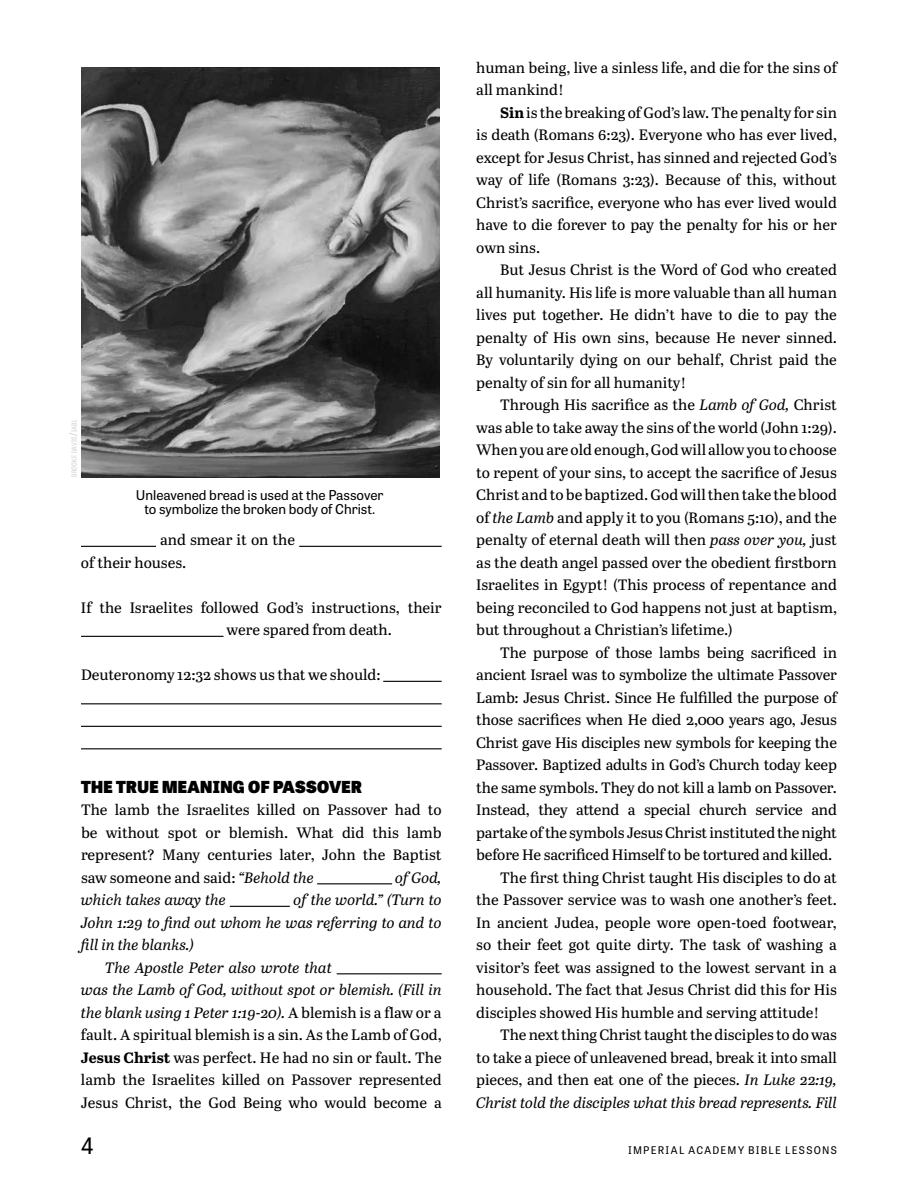
<style>
.page{position:relative;width:918px;height:1188px;background:#fff}
.page>*{position:absolute;margin:0;border:0;box-sizing:border-box;transform-origin:0 0}
.t1{font:22.5px "Tablet Gothic";color:#000}
.t2{font:800 16.5px "Tablet Gothic";letter-spacing:.02em;color:#000}
.t3{font:15px/22.5px "Abril Text";letter-spacing:-.01em;color:#000;text-align:justify}
.t4{font:italic 15px "Abril Text";letter-spacing:-.01em;color:#000}
.t5{font:13.5px/13.5px "Tablet Gothic";color:#000;text-align:center}
.t6{font:10.5px "Tablet Gothic";letter-spacing:.12em;color:#000}
.t7{font:7.05px "Tablet Gothic Condensed";letter-spacing:.03em;color:#d1d3d4;scale:1.04 1}
.s1{font-size:10.05px}
.s2{font-style:italic}
.s3{font-style:normal}
.s4{font-weight:700}
</style>
<div class="page">
<hr style="left:81px;top:546px;width:75px;height:1px;background:#000">
<hr style="left:299px;top:546px;width:143px;height:1px;background:#000">
<hr style="left:81px;top:636px;width:143px;height:1px;background:#000">
<hr style="left:383px;top:681px;width:59px;height:1px;background:#000">
<hr style="left:81px;top:703px;width:361px;height:1px;background:#000">
<hr style="left:81px;top:726px;width:361px;height:1px;background:#000">
<hr style="left:81px;top:748px;width:361px;height:1px;background:#000">
<hr style="left:317px;top:883px;width:75px;height:1px;background:#000">
<hr style="left:230px;top:906px;width:60px;height:1px;background:#000">
<hr style="left:337px;top:973px;width:105px;height:1px;background:#000">
<img style="left:81px;top:68px;width:358px;height:410px">
<p class="t7" style="left:70px;top:477px;width:57px;rotate:-90deg">brooke davis<span class="s1">/</span>iabl</p>
<p class="t5" style="left:136px;top:488px;width:249px">Unleavened bread is used at the Passover to symbolize the broken body of Christ.</p>
<p class="t3" style="left:81px;top:528px;width:216px;text-indent:79px">and smear it on the of their houses.</p>
<p class="t3" style="left:227px;top:596px;width:217px;text-indent:-146px">If the Israelites followed God’s instructions, their were spared from death.</p>
<p class="t3" style="left:81px;top:663px;width:301px">Deuteronomy 12:32 shows us that we should:</p>
<p class="t2" style="left:81px;top:774px;width:282px">THE TRUE MEANING OF PASSOVER</p>
<p class="t3" style="left:81px;top:798px;width:362px">The lamb the Israelites killed on Passover had to be without spot or blemish. What did this lamb represent? Many centuries later, John the Baptist saw someone and said: <span class="s2">“Behold the</span></p>
<p class="t4" style="left:395px;top:867px;width:48px">of God,</p>
<p class="t4" style="left:81px;top:889px;width:147px">which takes away the</p>
<p class="t4" style="left:294px;top:889px;width:150px">of the world.” (Turn to</p>
<p class="t4" style="left:81px;top:912px;width:362px">John 1:29 to find out whom he was referring to and to</p>
<p class="t4" style="left:81px;top:934px;width:115px">fill in the blanks.)</p>
<p class="t4" style="left:105px;top:957px;width:228px">The Apostle Peter also wrote that</p>
<p class="t4" style="left:81px;top:979px;width:362px">was the Lamb of God, without spot or blemish. (Fill in</p>
<p class="t4" style="left:81px;top:1002px;width:362px">the blank using 1 Peter 1:19-20). <span class="s3">A blemish is a flaw or a</span></p>
<p class="t3" style="left:81px;top:1023px;width:362px">fault. A spiritual blemish is a sin. As the Lamb of God,</p>
<p class="t3" style="left:81px;top:1046px;width:362px"><span class="s4">Jesus Christ</span> was perfect. He had no sin or fault. The</p>
<p class="t3" style="left:81px;top:1068px;width:362px">lamb the Israelites killed on Passover represented</p>
<p class="t3" style="left:81px;top:1091px;width:362px">Jesus Christ, the God Being who would become a</p>
<p class="t3" style="left:476px;top:56px;width:362px">human being, live a sinless life, and die for the sins of all mankind!</p>
<p class="t3" style="left:476px;top:101px;width:362px;text-indent:24px"><span class="s4">Sin</span> is the breaking of God’s law. The penalty for sin is death (Romans 6:23). Everyone who has ever lived, except for Jesus Christ, has sinned and rejected God’s way of life (Romans 3:23). Because of this, without Christ’s sacrifice, everyone who has ever lived would have to die forever to pay the penalty for his or her own sins.</p>
<p class="t3" style="left:476px;top:258px;width:362px;text-indent:24px">But Jesus Christ is the Word of God who created all humanity. His life is more valuable than all human lives put together. He didn’t have to die to pay the penalty of His own sins, because He never sinned.<br>By voluntarily dying on our behalf, Christ paid the penalty of sin for all humanity!</p>
<p class="t3" style="left:476px;top:393px;width:362px;text-indent:24px">Through His sacrifice as the <span class="s2">Lamb of God,</span> Christ was able to take away the sins of the world (John 1:29).<br>When you are old enough, God will allow you to choose to repent of your sins, to accept the sacrifice of Jesus Christ and to be baptized. God will then take the blood of <span class="s2">the Lamb</span> and apply it to you (Romans 5:10), and the penalty of eternal death will then <span class="s2">pass over you,</span> just as the death angel passed over the obedient firstborn Israelites in Egypt! (This process of repentance and being reconciled to God happens not just at baptism, but throughout a Christian’s lifetime.)</p>
<p class="t3" style="left:500px;top:641px;width:338px">The purpose of those lambs being sacrificed in</p>
<p class="t3" style="left:476px;top:663px;width:362px">ancient Israel was to symbolize the ultimate Passover</p>
<p class="t3" style="left:476px;top:686px;width:362px">Lamb: Jesus Christ. Since He fulfilled the purpose of</p>
<p class="t3" style="left:476px;top:708px;width:362px">those sacrifices when He died 2,000 years ago, Jesus</p>
<p class="t3" style="left:476px;top:731px;width:362px">Christ gave His disciples new symbols for keeping the</p>
<p class="t3" style="left:476px;top:753px;width:362px">Passover. Baptized adults in God’s Church today keep</p>
<p class="t3" style="left:476px;top:776px;width:362px">the same symbols. They do not kill a lamb on Passover.</p>
<p class="t3" style="left:476px;top:798px;width:362px">Instead, they attend a special church service and</p>
<p class="t3" style="left:476px;top:821px;width:362px">partake of the symbols Jesus Christ instituted the night</p>
<p class="t3" style="left:476px;top:843px;width:358px">before He sacrificed Himself to be tortured and killed.</p>
<p class="t3" style="left:500px;top:866px;width:338px">The first thing Christ taught His disciples to do at</p>
<p class="t3" style="left:476px;top:888px;width:362px">the Passover service was to wash one another’s feet.</p>
<p class="t3" style="left:476px;top:911px;width:362px">In ancient Judea, people wore open-toed footwear,</p>
<p class="t3" style="left:476px;top:933px;width:362px">so their feet got quite dirty. The task of washing a</p>
<p class="t3" style="left:476px;top:956px;width:362px">visitor’s feet was assigned to the lowest servant in a</p>
<p class="t3" style="left:476px;top:978px;width:362px">household. The fact that Jesus Christ did this for His</p>
<p class="t3" style="left:476px;top:1001px;width:345px">disciples showed His humble and serving attitude!</p>
<p class="t3" style="left:500px;top:1023px;width:338px">The next thing Christ taught the disciples to do was</p>
<p class="t3" style="left:476px;top:1046px;width:362px">to take a piece of unleavened bread, break it into small</p>
<p class="t3" style="left:476px;top:1068px;width:362px">pieces, and then eat one of the pieces. <span class="s2">In Luke 22:19,</span></p>
<p class="t4" style="left:476px;top:1092px;width:362px">Christ told the disciples what this bread represents. Fill</p>
<h1 class="t1" style="left:81px;top:1130px;width:14px">4</h1>
<p class="t6" style="left:628px;top:1143px;width:210px">IMPERIAL ACADEMY BIBLE LESSONS</p>
</div>
